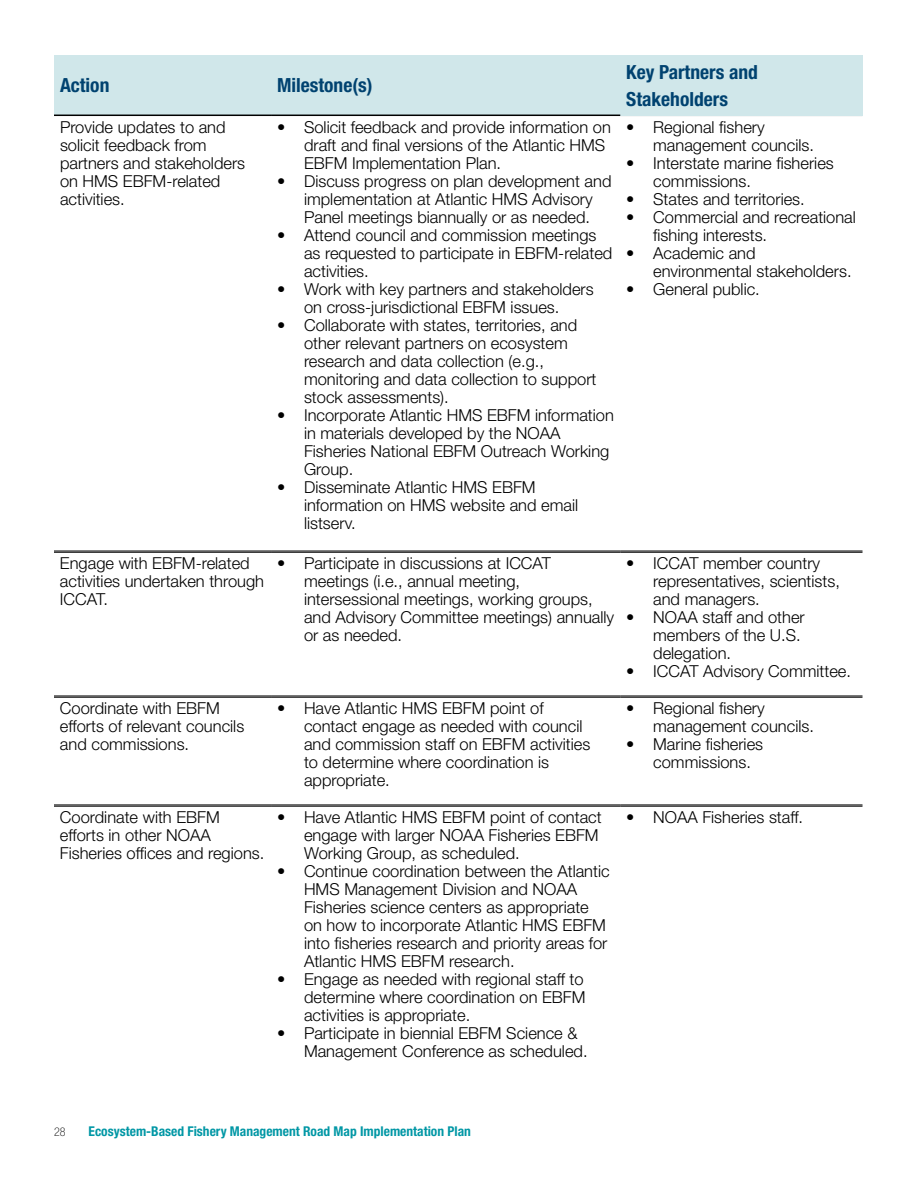
<style>
.page{position:relative;width:918px;height:1188px;background:#fff}
.page>*{position:absolute;margin:0;border:0;box-sizing:border-box;transform-origin:0 0}
.t1{font:700 condensed 19.5px "Helvetica Neue LT Std";color:#004270}
.t2{font:300 16.5px/18px "Helvetica Neue LT Std";color:#000}
.t3{font:700 condensed 13.5px "Helvetica Neue LT Std";color:#0097a5}
.t4{font:100 condensed 12px "Helvetica Neue LT Std";color:#000}
</style>
<div class="page">
<hr style="left:620px;top:806px;width:242px;height:1px;background:#000">
<hr style="left:620px;top:805px;width:242px;height:1px;background:#000">
<hr style="left:620px;top:697px;width:242px;height:1px;background:#000">
<hr style="left:620px;top:696px;width:242px;height:1px;background:#000">
<hr style="left:620px;top:552px;width:242px;height:1px;background:#000">
<hr style="left:620px;top:551px;width:242px;height:1px;background:#000">
<hr style="left:620px;top:115px;width:242px;height:1px;background:#000">
<div style="left:620px;top:55px;width:242px;height:60px;background:#d0e7ea"></div>
<div style="left:271px;top:55px;width:349px;height:60px;background:#d0e7ea"></div>
<div style="left:54px;top:55px;width:217px;height:60px;background:#d0e7ea"></div>
<hr style="left:54px;top:806px;width:217px;height:1px;background:#000">
<hr style="left:54px;top:805px;width:217px;height:1px;background:#000">
<hr style="left:54px;top:697px;width:217px;height:1px;background:#000">
<hr style="left:54px;top:696px;width:217px;height:1px;background:#000">
<hr style="left:54px;top:552px;width:217px;height:1px;background:#000">
<hr style="left:54px;top:551px;width:217px;height:1px;background:#000">
<hr style="left:54px;top:115px;width:217px;height:1px;background:#000">
<hr style="left:271px;top:806px;width:349px;height:1px;background:#000">
<hr style="left:271px;top:805px;width:349px;height:1px;background:#000">
<hr style="left:271px;top:697px;width:349px;height:1px;background:#000">
<hr style="left:271px;top:696px;width:349px;height:1px;background:#000">
<hr style="left:271px;top:552px;width:349px;height:1px;background:#000">
<hr style="left:271px;top:551px;width:349px;height:1px;background:#000">
<hr style="left:271px;top:115px;width:349px;height:1px;background:#000">
<p class="t1" style="left:60px;top:73px;width:51px">Action</p>
<p class="t1" style="left:277px;top:73px;width:97px">Milestone(s)</p>
<p class="t1" style="left:626px;top:60px;width:133px">Key Partners and</p>
<p class="t1" style="left:626px;top:87px;width:103px">Stakeholders</p>
<p class="t2" style="left:60px;top:118px;width:167px">Provide updates to and</p>
<p class="t2" style="left:277px;top:118px;width:489px">• Solicit feedback and provide information on • Regional fshery</p>
<p class="t2" style="left:60px;top:136px;width:148px">solicit feedback from</p>
<p class="t2" style="left:304px;top:136px;width:303px">draft and fnal versions of the Atlantic HMS</p>
<p class="t2" style="left:653px;top:136px;width:162px">management councils.</p>
<p class="t2" style="left:60px;top:154px;width:187px">partners and stakeholders</p>
<p class="t2" style="left:304px;top:154px;width:199px">EBFM Implementation Plan.</p>
<p class="t2" style="left:626px;top:154px;width:209px">• Interstate marine fsheries</p>
<p class="t2" style="left:60px;top:172px;width:162px">on HMS EBFM-related</p>
<p class="t2" style="left:277px;top:172px;width:336px">• Discuss progress on plan development and</p>
<p class="t2" style="left:653px;top:172px;width:99px">commissions.</p>
<p class="t2" style="left:60px;top:190px;width:66px">activities.</p>
<p class="t2" style="left:304px;top:190px;width:290px">implementation at Atlantic HMS Advisory</p>
<p class="t2" style="left:626px;top:190px;width:180px">• States and territories.</p>
<p class="t2" style="left:304px;top:208px;width:288px">Panel meetings biannually or as needed.</p>
<p class="t2" style="left:626px;top:208px;width:231px">• Commercial and recreational</p>
<p class="t2" style="left:277px;top:226px;width:321px">• Attend council and commission meetings</p>
<p class="t2" style="left:304px;top:226px;width:465px;text-indent:349px">fshing interests. as requested to participate in EBFM-related • Academic and activities.</p>
<p class="t2" style="left:653px;top:262px;width:200px">environmental stakeholders.</p>
<p class="t2" style="left:277px;top:280px;width:318px">• Work with key partners and stakeholders</p>
<p class="t2" style="left:626px;top:280px;width:135px">• General public.</p>
<p class="t2" style="left:304px;top:298px;width:257px">on cross-jurisdictional EBFM issues.</p>
<p class="t2" style="left:304px;top:316px;width:294px;text-indent:-27px">• Collaborate with states, territories, and other relevant partners on ecosystem research and data collection (e.g., monitoring and data collection to support stock assessments).</p>
<p class="t2" style="left:304px;top:406px;width:311px;text-indent:-27px">• Incorporate Atlantic HMS EBFM information in materials developed by the NOAA<br>Fisheries National EBFM Outreach Working<br>Group.</p>
<p class="t2" style="left:304px;top:478px;width:276px;text-indent:-27px">• Disseminate Atlantic HMS EBFM information on HMS website and email listserv.</p>
<p class="t2" style="left:60px;top:554px;width:191px">Engage with EBFM-related</p>
<p class="t2" style="left:277px;top:554px;width:276px">• Participate in discussions at ICCAT</p>
<p class="t2" style="left:626px;top:554px;width:195px">• ICCAT member country</p>
<p class="t2" style="left:60px;top:572px;width:206px">activities undertaken through</p>
<p class="t2" style="left:304px;top:572px;width:218px">meetings (i.e., annual meeting,</p>
<p class="t2" style="left:653px;top:572px;width:188px">representatives, scientists,</p>
<p class="t2" style="left:60px;top:590px;width:50px">ICCAT.</p>
<p class="t2" style="left:304px;top:590px;width:290px">intersessional meetings, working groups,</p>
<p class="t2" style="left:304px;top:590px;width:502px;text-indent:349px">and managers.<br>and Advisory Committee meetings) annually • NOAA staff and other or as needed.</p>
<p class="t2" style="left:653px;top:626px;width:149px">members of the U.S. delegation.</p>
<p class="t2" style="left:626px;top:662px;width:226px">• ICCAT Advisory Committee.</p>
<p class="t2" style="left:60px;top:699px;width:161px">Coordinate with EBFM</p>
<p class="t2" style="left:277px;top:699px;width:268px">• Have Atlantic HMS EBFM point of</p>
<p class="t2" style="left:626px;top:699px;width:140px">• Regional fshery</p>
<p class="t2" style="left:60px;top:717px;width:186px">efforts of relevant councils</p>
<p class="t2" style="left:304px;top:717px;width:280px">contact engage as needed with council</p>
<p class="t2" style="left:653px;top:717px;width:162px">management councils.</p>
<p class="t2" style="left:60px;top:735px;width:131px">and commissions.</p>
<p class="t2" style="left:304px;top:735px;width:288px">and commission staff on EBFM activities</p>
<p class="t2" style="left:626px;top:735px;width:138px">• Marine fsheries</p>
<p class="t2" style="left:304px;top:753px;width:247px">to determine where coordination is</p>
<p class="t2" style="left:653px;top:753px;width:99px">commissions.</p>
<p class="t2" style="left:304px;top:771px;width:87px">appropriate.</p>
<p class="t2" style="left:60px;top:808px;width:161px">Coordinate with EBFM</p>
<p class="t2" style="left:277px;top:808px;width:326px">• Have Atlantic HMS EBFM point of contact</p>
<p class="t2" style="left:626px;top:808px;width:179px">• NOAA Fisheries staff.</p>
<p class="t2" style="left:60px;top:826px;width:152px">efforts in other NOAA</p>
<p class="t2" style="left:304px;top:826px;width:296px">engage with larger NOAA Fisheries EBFM</p>
<p class="t2" style="left:60px;top:844px;width:206px">Fisheries offces and regions.</p>
<p class="t2" style="left:304px;top:844px;width:217px">Working Group, as scheduled.</p>
<p class="t2" style="left:304px;top:862px;width:307px;text-indent:-27px">• Continue coordination between the Atlantic HMS Management Division and NOAA Fisheries science centers as appropriate on how to incorporate Atlantic HMS EBFM into fsheries research and priority areas for Atlantic HMS EBFM research.</p>
<p class="t2" style="left:304px;top:970px;width:283px;text-align:justify;text-indent:-27px">• Engage as needed with regional staff to determine where coordination on EBFM activities is appropriate.</p>
<p class="t2" style="left:304px;top:1024px;width:285px;text-indent:-27px">• Participate in biennial EBFM Science &amp;<br>Management Conference as scheduled.</p>
<p class="t4" style="left:54px;top:1125px;width:13px">28</p>
<p class="t3" style="left:89px;top:1123px;width:384px">Ecosystem-Based Fishery Management Road Map Implementation Plan</p>
</div>
